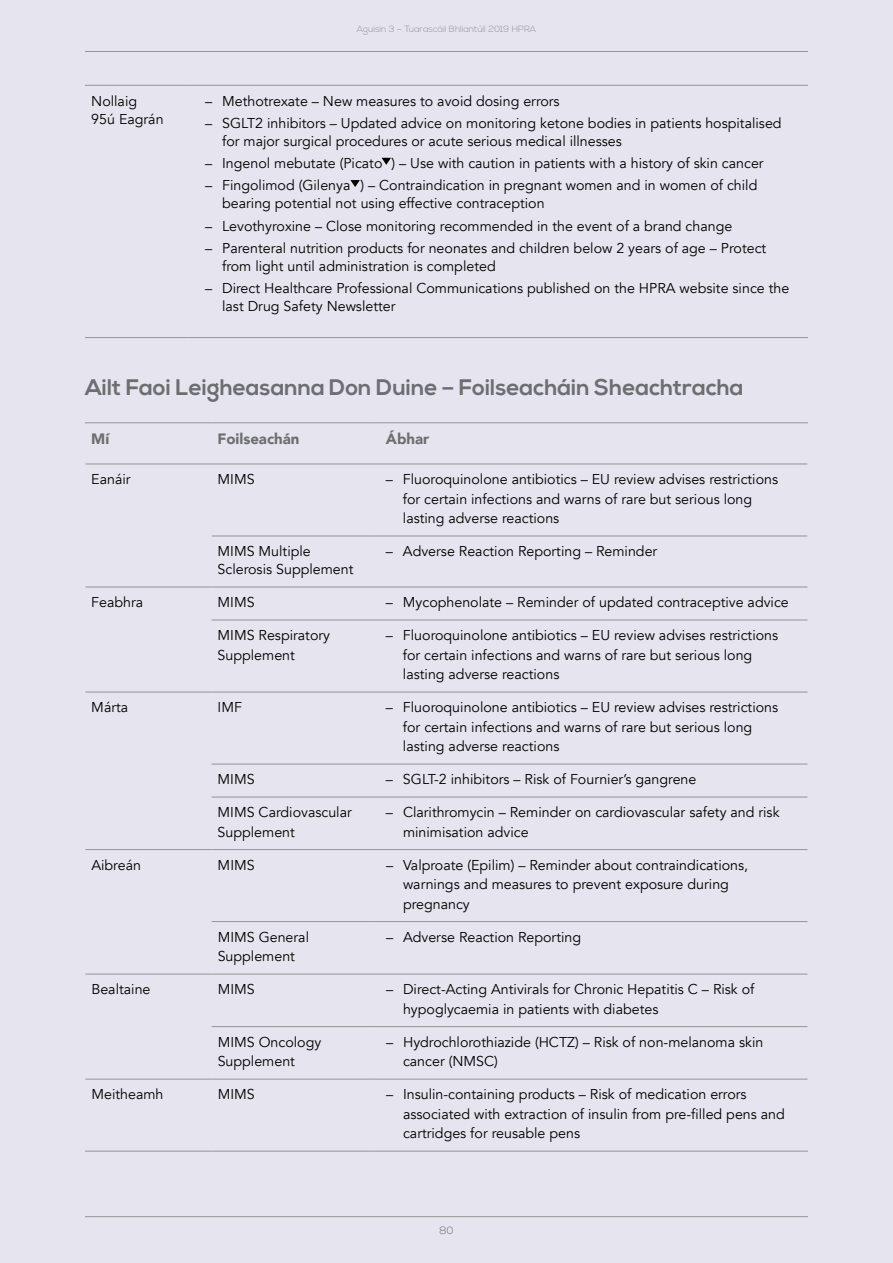
<style>
.page{position:relative;width:893px;height:1263px;background:#e5e4ef}
.page>*{position:absolute;margin:0;border:0;box-sizing:border-box;transform-origin:0 0}
.t1{font:700 22.5px "Nexa";color:#6d6e71}
.t2{font:900 15px "Avenir";color:#6d6e71}
.t3{font:14.25px/19.5px "Avenir";color:#000}
.t4{font:300 10.5px "Nexa";color:#6d6e71}
.t5{font:300 9px "Nexa";color:#939598}
</style>
<div class="page">
<hr style="left:85px;top:85px;width:103px;height:1px;background:#939598">
<hr style="left:188px;top:85px;width:620px;height:1px;background:#939598">
<hr style="left:85px;top:337px;width:103px;height:1px;background:#939598">
<hr style="left:188px;top:337px;width:620px;height:1px;background:#939598">
<svg style="left:382px;top:158px;width:9px;height:7px"></svg>
<svg style="left:350px;top:180px;width:10px;height:7px"></svg>
<hr style="left:85px;top:422px;width:127px;height:1px;background:#939598">
<hr style="left:212px;top:422px;width:157px;height:1px;background:#939598">
<hr style="left:369px;top:422px;width:439px;height:1px;background:#939598">
<hr style="left:85px;top:464px;width:127px;height:1px;background:#939598">
<hr style="left:212px;top:464px;width:157px;height:1px;background:#939598">
<hr style="left:369px;top:464px;width:438px;height:1px;background:#939598">
<hr style="left:212px;top:536px;width:157px;height:1px;background:#939598">
<hr style="left:369px;top:536px;width:438px;height:1px;background:#939598">
<hr style="left:85px;top:587px;width:127px;height:1px;background:#939598">
<hr style="left:212px;top:587px;width:157px;height:1px;background:#939598">
<hr style="left:369px;top:587px;width:438px;height:1px;background:#939598">
<hr style="left:212px;top:620px;width:157px;height:1px;background:#939598">
<hr style="left:369px;top:620px;width:438px;height:1px;background:#939598">
<hr style="left:85px;top:692px;width:127px;height:1px;background:#939598">
<hr style="left:212px;top:692px;width:157px;height:1px;background:#939598">
<hr style="left:369px;top:692px;width:438px;height:1px;background:#939598">
<hr style="left:212px;top:764px;width:157px;height:1px;background:#939598">
<hr style="left:369px;top:764px;width:438px;height:1px;background:#939598">
<hr style="left:212px;top:797px;width:157px;height:1px;background:#939598">
<hr style="left:369px;top:797px;width:438px;height:1px;background:#939598">
<hr style="left:85px;top:849px;width:127px;height:1px;background:#939598">
<hr style="left:212px;top:849px;width:157px;height:1px;background:#939598">
<hr style="left:369px;top:849px;width:438px;height:1px;background:#939598">
<hr style="left:212px;top:921px;width:157px;height:1px;background:#939598">
<hr style="left:369px;top:921px;width:438px;height:1px;background:#939598">
<hr style="left:85px;top:974px;width:127px;height:1px;background:#939598">
<hr style="left:212px;top:974px;width:157px;height:1px;background:#939598">
<hr style="left:369px;top:974px;width:438px;height:1px;background:#939598">
<hr style="left:212px;top:1026px;width:157px;height:1px;background:#939598">
<hr style="left:369px;top:1026px;width:438px;height:1px;background:#939598">
<hr style="left:85px;top:1079px;width:127px;height:1px;background:#939598">
<hr style="left:212px;top:1079px;width:157px;height:1px;background:#939598">
<hr style="left:369px;top:1079px;width:438px;height:1px;background:#939598">
<hr style="left:85px;top:1151px;width:127px;height:1px;background:#939598">
<hr style="left:212px;top:1151px;width:157px;height:1px;background:#939598">
<hr style="left:369px;top:1151px;width:439px;height:1px;background:#939598">
<hr style="left:85px;top:51px;width:723px;height:1px;background:#939598">
<hr style="left:85px;top:1216px;width:723px;height:1px;background:#939598">
<p class="t5" style="left:357px;top:24px;width:181px">Aguisín 3 – Tuarascáil Bhliantúil 2019 HPRA</p>
<p class="t3" style="left:91px;top:92px;width:74px;line-height:18px">Nollaig<br>95ú Eagrán</p>
<p class="t3" style="left:205px;top:91px;width:356px">– Methotrexate – New measures to avoid dosing errors</p>
<p class="t3" style="left:222px;top:114px;width:561px;line-height:18px;text-indent:-17px">– SGLT2 inhibitors – Updated advice on monitoring ketone bodies in patients hospitalised for major surgical procedures or acute serious medical illnesses</p>
<p class="t3" style="left:205px;top:154px;width:560px">– Ingenol mebutate (Picato ) – Use with caution in patients with a history of skin cancer</p>
<p class="t3" style="left:222px;top:177px;width:537px;line-height:18px;text-indent:-17px">– Fingolimod (Gilenya ) – Contraindication in pregnant women and in women of child bearing potential not using effective contraception</p>
<p class="t3" style="left:205px;top:216px;width:529px">– Levothyroxine – Close monitoring recommended in the event of a brand change</p>
<p class="t3" style="left:222px;top:239px;width:546px;line-height:18px;text-indent:-17px">– Parenteral nutrition products for neonates and children below 2 years of age – Protect from light until administration is completed</p>
<p class="t3" style="left:222px;top:279px;width:569px;line-height:18px;text-indent:-17px">– Direct Healthcare Professional Communications published on the HPRA website since the last Drug Safety Newsletter</p>
<h1 class="t1" style="left:85px;top:375px;width:660px">Ailt Faoi Leigheasanna Don Duine – Foilseacháin Sheachtracha</h1>
<p class="t2" style="left:91px;top:426px;width:20px">Mí</p>
<p class="t2" style="left:218px;top:426px;width:83px">Foilseachán</p>
<p class="t2" style="left:386px;top:426px;width:45px">Ábhar</p>
<p class="t3" style="left:91px;top:470px;width:41px">Eanáir</p>
<p class="t3" style="left:218px;top:470px;width:39px">MIMS</p>
<p class="t3" style="left:403px;top:470px;width:377px;text-indent:-17px">– Fluoroquinolone antibiotics – EU review advises restrictions for certain infections and warns of rare but serious long lasting adverse reactions</p>
<p class="t3" style="left:218px;top:543px;width:137px;line-height:18px">MIMS Multiple<br>Sclerosis Supplement</p>
<p class="t3" style="left:386px;top:542px;width:273px">– Adverse Reaction Reporting – Reminder</p>
<p class="t3" style="left:91px;top:593px;width:53px">Feabhra</p>
<p class="t3" style="left:218px;top:593px;width:39px">MIMS</p>
<p class="t3" style="left:386px;top:593px;width:404px">– Mycophenolate – Reminder of updated contraceptive advice</p>
<p class="t3" style="left:218px;top:626px;width:114px">MIMS Respiratory<br>Supplement</p>
<p class="t3" style="left:403px;top:626px;width:377px;text-indent:-17px">– Fluoroquinolone antibiotics – EU review advises restrictions for certain infections and warns of rare but serious long lasting adverse reactions</p>
<p class="t3" style="left:91px;top:698px;width:38px">Márta</p>
<p class="t3" style="left:218px;top:698px;width:26px">IMF</p>
<p class="t3" style="left:403px;top:698px;width:377px;text-indent:-17px">– Fluoroquinolone antibiotics – EU review advises restrictions for certain infections and warns of rare but serious long lasting adverse reactions</p>
<p class="t3" style="left:218px;top:770px;width:39px">MIMS</p>
<p class="t3" style="left:386px;top:770px;width:312px">– SGLT-2 inhibitors – Risk of Fournier’s gangrene</p>
<p class="t3" style="left:218px;top:803px;width:136px">MIMS Cardiovascular<br>Supplement</p>
<p class="t3" style="left:403px;top:803px;width:378px;text-indent:-17px">– Clarithromycin – Reminder on cardiovascular safety and risk minimisation advice</p>
<p class="t3" style="left:91px;top:855px;width:51px">Aibreán</p>
<p class="t3" style="left:218px;top:855px;width:39px">MIMS</p>
<p class="t3" style="left:403px;top:855px;width:347px;text-indent:-17px">– Valproate (Epilim) – Reminder about contraindications, warnings and measures to prevent exposure during pregnancy</p>
<p class="t3" style="left:218px;top:927px;width:93px">MIMS General<br>Supplement</p>
<p class="t3" style="left:386px;top:927px;width:197px">– Adverse Reaction Reporting</p>
<p class="t3" style="left:91px;top:980px;width:61px">Bealtaine</p>
<p class="t3" style="left:218px;top:980px;width:39px">MIMS</p>
<p class="t3" style="left:403px;top:980px;width:353px;text-indent:-17px">– Direct-Acting Antivirals for Chronic Hepatitis C – Risk of hypoglycaemia in patients with diabetes</p>
<p class="t3" style="left:218px;top:1032px;width:105px">MIMS Oncology<br>Supplement</p>
<p class="t3" style="left:403px;top:1032px;width:362px;text-indent:-17px">– Hydrochlorothiazide (HCTZ) – Risk of non-melanoma skin cancer (NMSC)</p>
<p class="t3" style="left:91px;top:1085px;width:74px">Meitheamh</p>
<p class="t3" style="left:218px;top:1085px;width:39px">MIMS</p>
<p class="t3" style="left:403px;top:1085px;width:383px;text-indent:-17px">– Insulin-containing products – Risk of medication errors associated with extraction of insulin from pre-filled pens and cartridges for reusable pens</p>
<p class="t4" style="left:440px;top:1225px;width:15px">80</p>
</div>
